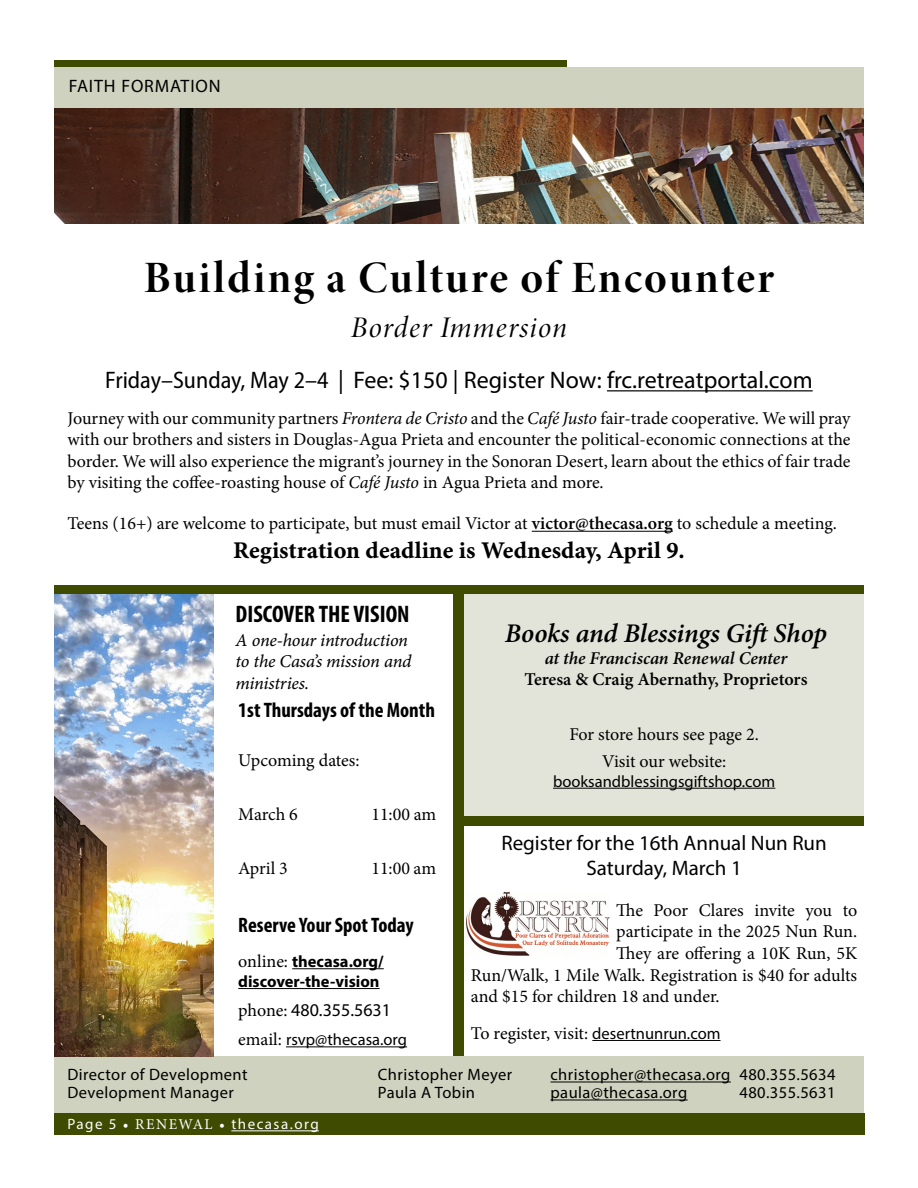
<style>
.page{position:relative;width:918px;height:1188px;background:#fff}
.page>*{position:absolute;margin:0;border:0;box-sizing:border-box;transform-origin:0 0}
.t1{font:45px "Minion Pro Bold Disp";letter-spacing:.05em;color:#000}
.t2{font:30px "Minion Pro It Disp";letter-spacing:.035em;color:#000}
.t3{font:italic 600 27px "Minion Pro";letter-spacing:-.005em;color:#000}
.t4{font:24px "Myriad Pro";color:#000}
.t5{font:24px "Minion Pro Bold Capt";color:#000}
.t6{font:700 condensed 24px "Myriad Pro";color:#000}
.t7{font:21px/25.2px "Myriad Pro";color:#000;text-align:center}
.t8{font:700 condensed 21px "Myriad Pro";color:#000}
.t9{font:18px/21.6px "Minion Pro";letter-spacing:-.005em;color:#000;text-align:justify}
.t10{font:18px/21.6px "Minion Pro It Capt";letter-spacing:-.015em;color:#000}
.t11{font:600 18px "Minion Pro";letter-spacing:-.005em;color:#000}
.t12{font:italic 600 18px "Minion Pro";letter-spacing:-.005em;color:#000}
.t13{font:18px "Myriad Pro";color:#000}
.t14{font:18px "Myriad Pro";letter-spacing:.04em;color:#000}
.t15{font:16.5px "Myriad Pro";letter-spacing:.025em;color:#000}
.t16{font:16.5px "Myriad Pro";color:#000}
.t17{font:700 16.5px/19.8px "Myriad Pro";color:#000}
.t18{font:15px "Myriad Pro";letter-spacing:.1em;color:#fff}
.s1{font-stretch:semi-condensed}
.s2{font-style:italic}
.s3{font-weight:600}
.s4{font-family:"Minion Pro";font-weight:400;font-size:18px}
.s5{font-family:"Minion Pro"}
.s6{font-family:"Minion Pro";font-size:18px}
.s7{font-family:"Myriad Pro";font-size:16.5px}
</style>
<div class="page">
<div style="left:454px;top:594px;width:10px;height:462px;background:#3e4b00"></div>
<div style="left:54px;top:1113px;width:811px;height:22px;background:#3e4b00"></div>
<hr style="left:231px;top:1130px;width:88px;height:1px;background:#fff">
<div style="left:54px;top:1056px;width:810px;height:57px;background:#cfd2bf"></div>
<div style="left:54px;top:60px;width:513px;height:22px;background:#3e4b00"></div>
<div style="left:54px;top:68px;width:810px;height:40px;background:#cfd2bf"></div>
<hr style="left:550px;top:1082px;width:181px;height:1px;background:#000">
<hr style="left:550px;top:1100px;width:138px;height:1px;background:#000">
<hr style="left:292px;top:968px;width:92px;height:1px;background:#000">
<hr style="left:238px;top:988px;width:142px;height:1px;background:#000">
<hr style="left:286px;top:1046px;width:121px;height:1px;background:#000">
<img style="left:54px;top:594px;width:160px;height:462px">
<div style="left:54px;top:585px;width:810px;height:9px;background:#3e4b00"></div>
<hr style="left:607px;top:390px;width:206px;height:1px;background:#000">
<hr style="left:532px;top:531px;width:141px;height:1px;background:#000">
<img style="left:54px;top:108px;width:810px;height:116px">
<hr style="left:592px;top:1040px;width:129px;height:1px;background:#000">
<img style="left:466px;top:891px;width:143px;height:65px">
<div style="left:464px;top:594px;width:400px;height:222px;background:#e2e4d9"></div>
<hr style="left:553px;top:788px;width:222px;height:1px;background:#000">
<div style="left:464px;top:816px;width:400px;height:9px;background:#3e4b00"></div>
<p class="t14" style="left:69px;top:75px;width:154px">FAITH FORMATION</p>
<h1 class="t1" style="left:144px;top:248px;width:632px">Building a Culture of Encounter</h1>
<h2 class="t2" style="left:351px;top:309px;width:218px">Border Immersion</h2>
<h3 class="t4" style="left:105px;top:366px;width:709px"><span class="s1">Friday–Sunday, May 2–4</span> | Fee: $150 | Register Now: frc.retreatportal.com</h3>
<p class="t9" style="left:68px;top:407px;width:785px">Journey with our community partners <span class="s2">Frontera de Cristo</span> and the <span class="s2">Café Justo</span> fair-trade cooperative. We will pray with our brothers and sisters in Douglas-Agua Prieta and encounter the political-economic connections at the border. We will also experience the migrant’s journey in the Sonoran Desert, learn about the ethics of fair trade by visiting the coffee-roasting house of <span class="s2">Café Justo</span> in Agua Prieta and more.</p>
<p class="t9" style="left:68px;top:513px;width:771px">Teens (16+) are welcome to participate, but must email Victor at <span class="s3">victor@thecasa.org</span> to schedule a meeting.</p>
<h3 class="t5" style="left:233px;top:533px;width:453px">Registration deadline is Wednesday, April 9.</h3>
<h3 class="t6" style="left:236px;top:599px;width:176px">DISCOVER THE VISION</h3>
<p class="t10" style="left:236px;top:629px;width:177px">A one-hour introduction to the Casa’s mission and ministries.</p>
<p class="t8" style="left:238px;top:697px;width:198px">1st Thursdays of the Month</p>
<p class="t9" style="left:238px;top:750px;width:123px">Upcoming dates:</p>
<p class="t9" style="left:238px;top:804px;width:61px">March 6</p>
<p class="t9" style="left:371px;top:804px;width:67px">11:00 am</p>
<p class="t9" style="left:238px;top:857px;width:51px">April 3</p>
<p class="t9" style="left:371px;top:857px;width:66px">11:00 am</p>
<p class="t8" style="left:238px;top:912px;width:177px">Reserve Your Spot Today</p>
<p class="t17" style="left:238px;top:951px;width:147px"><span class="s4">online:</span> thecasa.org/ discover-the-vision</p>
<p class="t13" style="left:238px;top:999px;width:154px"><span class="s5">phone:</span> 480.355.5631</p>
<p class="t16" style="left:238px;top:1030px;width:170px"><span class="s6">email:</span> rsvp@thecasa.org</p>
<h3 class="t3" style="left:505px;top:614px;width:324px">Books and Blessings Gift Shop</h3>
<p class="t12" style="left:545px;top:645px;width:244px">at the Franciscan Renewal Center</p>
<p class="t11" style="left:524px;top:667px;width:284px">Teresa &amp; Craig Abernathy, Proprietors</p>
<p class="t9" style="left:569px;top:721px;width:191px;line-height:27px;text-align:center">For store hours see page 2.<br>Visit our website:</p>
<p class="t16" style="left:553px;top:771px;width:224px">booksandblessingsgiftshop.com</p>
<p class="t7" style="left:501px;top:830px;width:327px">Register for the 16th Annual Nun Run<br>Saturday, March 1</p>
<p class="t9" style="left:616px;top:899px;width:243px">The Poor Clares invite you to</p>
<p class="t9" style="left:616px;top:921px;width:243px">participate in the 2025 Nun Run.</p>
<p class="t9" style="left:616px;top:943px;width:243px">They are offering a 10K Run, 5K</p>
<p class="t9" style="left:471px;top:964px;width:388px">Run/Walk, 1 Mile Walk. Registration is $40 for adults</p>
<p class="t9" style="left:471px;top:986px;width:250px">and $15 for children 18 and under.</p>
<p class="t9" style="left:471px;top:1022px;width:251px">To register, visit: <span class="s7">desertnunrun.com</span></p>
<p class="t15" style="left:68px;top:1065px;width:181px">Director of Development</p>
<p class="t15" style="left:378px;top:1065px;width:136px">Christopher Meyer</p>
<p class="t15" style="left:551px;top:1065px;width:287px">christopher@thecasa.org 480.355.5634</p>
<p class="t15" style="left:68px;top:1083px;width:168px">Development Manager</p>
<p class="t15" style="left:378px;top:1083px;width:99px">Paula A Tobin</p>
<p class="t15" style="left:551px;top:1083px;width:138px">paula@thecasa.org</p>
<p class="t15" style="left:739px;top:1083px;width:98px">480.355.5631</p>
<p class="t18" style="left:68px;top:1115px;width:253px">Page 5 <span class="s5">• RENEWAL •</span> thecasa.org</p>
</div>
